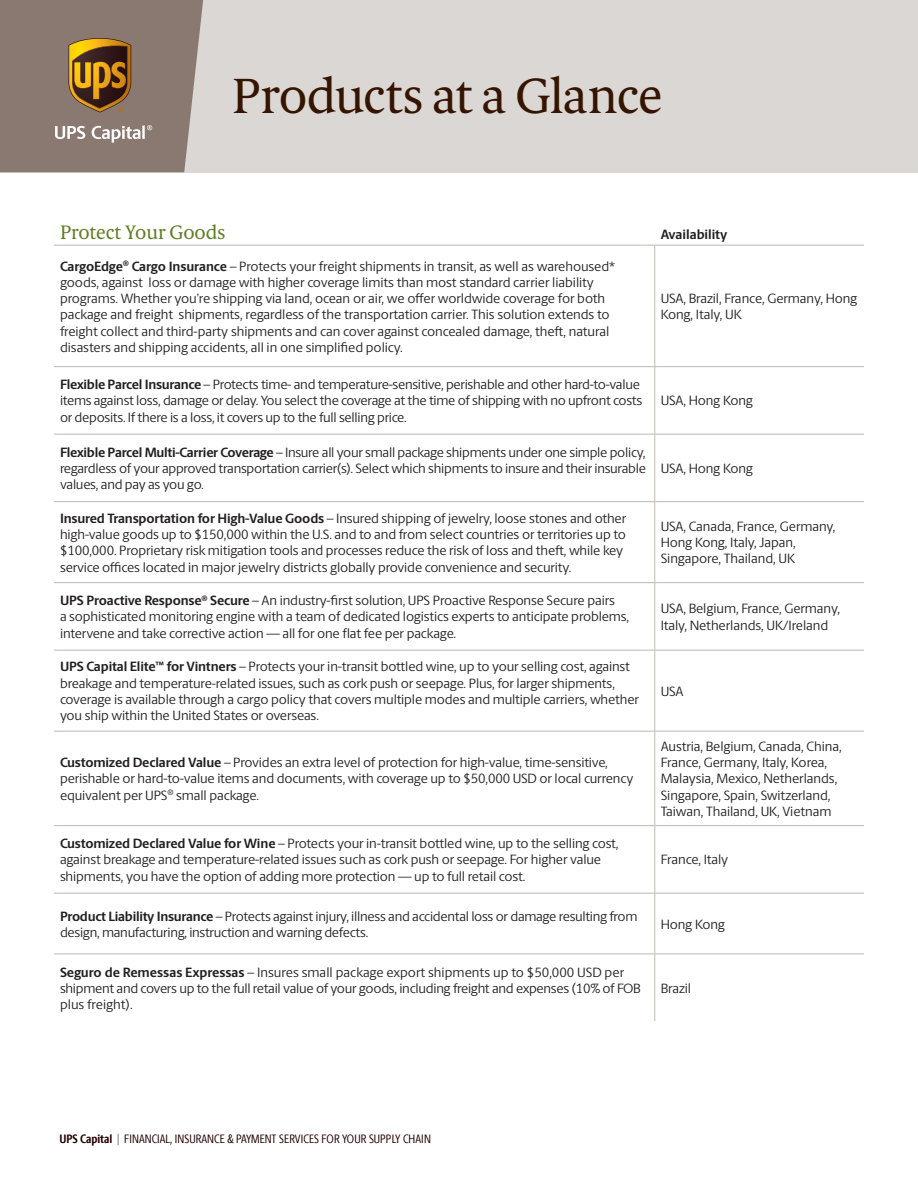
<style>
.page{position:relative;width:918px;height:1188px;background:#fff}
.page>*{position:absolute;margin:0;border:0;box-sizing:border-box;transform-origin:0 0}
.t1{font:49.5px "UPS Berlingske Serif Tx";letter-spacing:-.02em;color:#351500}
.t2{font:19.5px "UPS Berlingske Serif Tx";letter-spacing:-.005em;color:#5f7d23}
.t3{font:13.5px/16.2px "UPS Berlingske Sans";letter-spacing:-.015em;color:#231f20}
.t4{font:700 13.5px "UPS Berlingske Sans";letter-spacing:-.005em;color:#231f20}
.t5{font:12px "UPS Berlingske Sans Cn";letter-spacing:.005em;color:#240000}
.s1{font-weight:700}
</style>
<div class="page">
<hr style="left:54px;top:434px;width:600px;height:1px;background:#beb8b3">
<hr style="left:655px;top:434px;width:209px;height:1px;background:#beb8b3">
<hr style="left:54px;top:501px;width:600px;height:1px;background:#beb8b3">
<hr style="left:655px;top:501px;width:209px;height:1px;background:#beb8b3">
<hr style="left:54px;top:582px;width:600px;height:1px;background:#beb8b3">
<hr style="left:655px;top:582px;width:209px;height:1px;background:#beb8b3">
<hr style="left:54px;top:650px;width:600px;height:1px;background:#beb8b3">
<hr style="left:655px;top:650px;width:209px;height:1px;background:#beb8b3">
<hr style="left:54px;top:731px;width:600px;height:1px;background:#beb8b3">
<hr style="left:655px;top:731px;width:209px;height:1px;background:#beb8b3">
<hr style="left:54px;top:825px;width:600px;height:1px;background:#beb8b3">
<hr style="left:655px;top:825px;width:209px;height:1px;background:#beb8b3">
<hr style="left:54px;top:893px;width:600px;height:1px;background:#beb8b3">
<hr style="left:655px;top:893px;width:209px;height:1px;background:#beb8b3">
<hr style="left:654px;top:367px;width:1px;height:67px;background:#beb8b3">
<hr style="left:654px;top:434px;width:1px;height:68px;background:#beb8b3">
<hr style="left:654px;top:502px;width:1px;height:81px;background:#beb8b3">
<hr style="left:654px;top:583px;width:1px;height:67px;background:#beb8b3">
<hr style="left:654px;top:650px;width:1px;height:81px;background:#beb8b3">
<hr style="left:654px;top:731px;width:1px;height:95px;background:#beb8b3">
<hr style="left:654px;top:826px;width:1px;height:67px;background:#beb8b3">
<hr style="left:654px;top:893px;width:1px;height:61px;background:#beb8b3">
<hr style="left:654px;top:954px;width:1px;height:67px;background:#beb8b3">
<hr style="left:54px;top:954px;width:601px;height:1px;background:#beb8b3">
<hr style="left:655px;top:954px;width:209px;height:1px;background:#beb8b3">
<hr style="left:54px;top:245px;width:601px;height:1px;background:#beb8b3">
<hr style="left:655px;top:245px;width:209px;height:1px;background:#beb8b3">
<hr style="left:654px;top:246px;width:1px;height:120px;background:#beb8b3">
<hr style="left:54px;top:366px;width:601px;height:1px;background:#beb8b3">
<hr style="left:655px;top:366px;width:209px;height:1px;background:#beb8b3">
<div style="left:0;top:0;width:918px;height:172px;background:#dbd7d4"></div>
<svg style="left:0;top:0;width:203px;height:172px;background:#8f7c6d"></svg>
<p class="t1" style="left:232px;top:60px;width:432px">Products at a Glance</p>
<p class="t2" style="left:60px;top:219px;width:167px">Protect Your Goods</p>
<p class="t4" style="left:661px;top:224px;width:68px">Availability</p>
<p class="t3" style="left:60px;top:258px;width:557px"><span class="s1">CargoEdge</span><sup>®</sup> <span class="s1">Cargo Insurance</span> – Protects your freight shipments in transit, as well as warehoused* goods, against loss or damage with higher coverage limits than most standard carrier liability programs. Whether you’re shipping via land, ocean or air, we offer worldwide coverage for both package and freight shipments, regardless of the transportation carrier. This solution extends to freight collect and third-party shipments and can cover against concealed damage, theft, natural disasters and shipping accidents, all in one simplified policy.</p>
<p class="t3" style="left:661px;top:290px;width:198px">USA, Brazil, France, Germany, Hong<br>Kong, Italy, UK</p>
<p class="t3" style="left:60px;top:376px;width:584px"><span class="s1">Flexible Parcel Insurance</span> – Protects time- and temperature-sensitive, perishable and other hard-to-value items against loss, damage or delay. You select the coverage at the time of shipping with no upfront costs or deposits. If there is a loss, it covers up to the full selling price.</p>
<p class="t3" style="left:60px;top:444px;width:587px;text-align:justify"><span class="s1">Flexible Parcel Multi-Carrier Coverage</span> – Insure all your small package shipments under one simple policy, regardless of your approved transportation carrier(s). Select which shipments to insure and their insurable values, and pay as you go.</p>
<p class="t3" style="left:661px;top:392px;width:94px">USA, Hong Kong</p>
<p class="t3" style="left:661px;top:460px;width:94px">USA, Hong Kong</p>
<p class="t3" style="left:60px;top:510px;width:568px"><span class="s1">Insured Transportation for High-Value Goods</span> – Insured shipping of jewelry, loose stones and other high-value goods up to $150,000 within the U.S. and to and from select countries or territories up to $100,000. Proprietary risk mitigation tools and processes reduce the risk of loss and theft, while key service offices located in major jewelry districts globally provide convenience and security.</p>
<p class="t3" style="left:661px;top:518px;width:176px">USA, Canada, France, Germany,<br>Hong Kong, Italy, Japan,<br>Singapore, Thailand, UK</p>
<p class="t3" style="left:60px;top:592px;width:571px"><span class="s1">UPS Proactive Response</span><sup>®</sup> <span class="s1">Secure</span> – An industry-first solution, UPS Proactive Response Secure pairs<br>a sophisticated monitoring engine with a team of dedicated logistics experts to anticipate problems,</p>
<p class="t3" style="left:60px;top:624px;width:398px">intervene and take corrective action — all for one flat fee per package.</p>
<p class="t3" style="left:661px;top:600px;width:181px">USA, Belgium, France, Germany,<br>Italy, Netherlands, UK/Ireland</p>
<p class="t3" style="left:60px;top:658px;width:580px"><span class="s1">UPS Capital Elite™ for Vintners</span> – Protects your in-transit bottled wine, up to your selling cost, against breakage and temperature-related issues, such as cork push or seepage. Plus, for larger shipments, coverage is available through a cargo policy that covers multiple modes and multiple carriers, whether you ship within the United States or overseas.</p>
<p class="t3" style="left:60px;top:754px;width:575px"><span class="s1">Customized Declared Value</span> – Provides an extra level of protection for high-value, time-sensitive, perishable or hard-to-value items and documents, with coverage up to $50,000 USD or local currency equivalent per UPS<sup>®</sup> small package.</p>
<p class="t3" style="left:60px;top:835px;width:560px"><span class="s1">Customized Declared Value for Wine</span> – Protects your in-transit bottled wine, up to the selling cost, against breakage and temperature-related issues such as cork push or seepage. For higher value shipments, you have the option of adding more protection — up to full retail cost.</p>
<p class="t3" style="left:661px;top:682px;width:24px">USA</p>
<p class="t3" style="left:661px;top:738px;width:182px">Austria, Belgium, Canada, China,<br>France, Germany, Italy, Korea,<br>Malaysia, Mexico, Netherlands,<br>Singapore, Spain, Switzerland,<br>Taiwan, Thailand, UK, Vietnam</p>
<p class="t3" style="left:661px;top:851px;width:69px">France, Italy</p>
<p class="t3" style="left:60px;top:907px;width:579px"><span class="s1">Product Liability Insurance</span> – Protects against injury, illness and accidental loss or damage resulting from design, manufacturing, instruction and warning defects.</p>
<p class="t3" style="left:661px;top:915px;width:66px">Hong Kong</p>
<p class="t3" style="left:60px;top:963px;width:582px"><span class="s1">Seguro de Remessas Expressas</span> – Insures small package export shipments up to $50,000 USD per shipment and covers up to the full retail value of your goods, including freight and expenses (10% of FOB plus freight).</p>
<p class="t3" style="left:661px;top:979px;width:32px">Brazil</p>
<p class="t5" style="left:59px;top:1130px;width:373px"><span class="s1">UPS Capital |</span> FINANCIAL, INSURANCE &amp; PAYMENT SERVICES FOR YOUR SUPPLY CHAIN</p>
</div>
